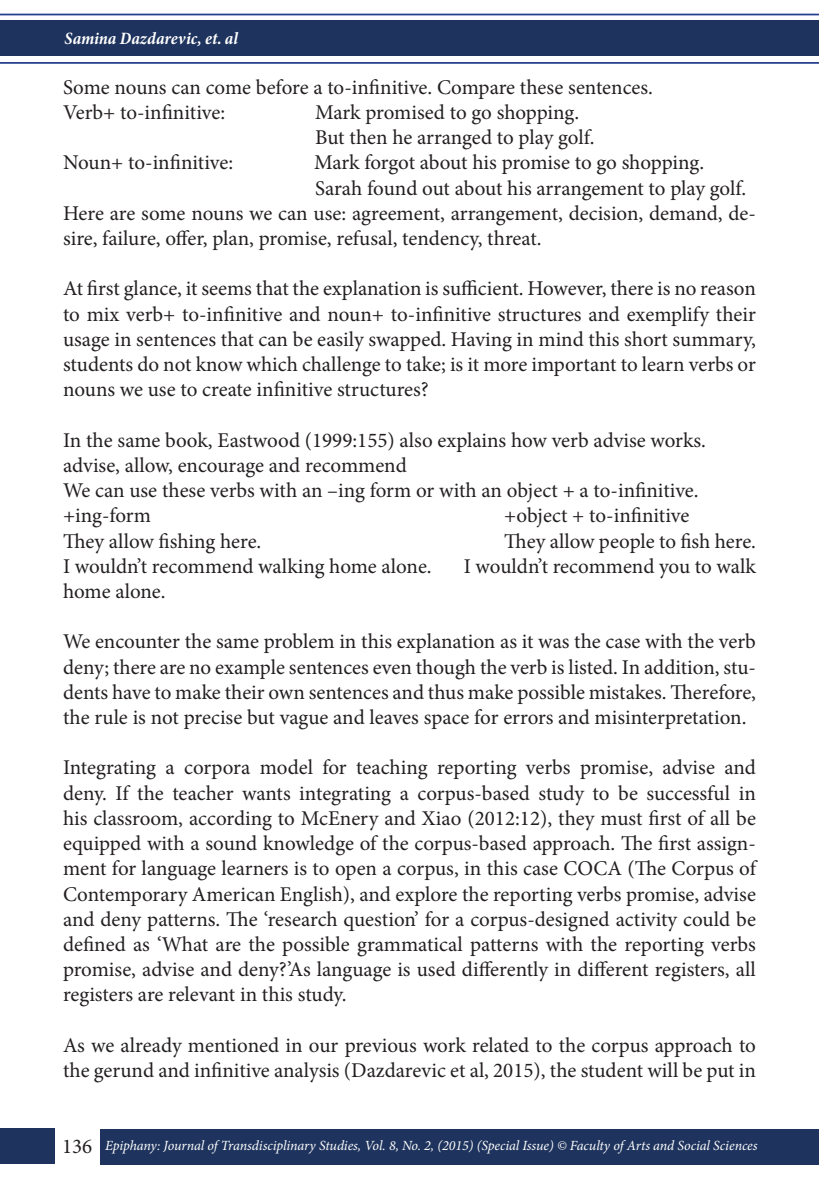
<style>
.page{position:relative;width:819px;height:1191px;background:#fff}
.page>*{position:absolute;margin:0;border:0;box-sizing:border-box;transform-origin:0 0}
.t1{font:21px/25.2px "Minion Pro";letter-spacing:-.005em;color:#231f20;text-align:justify}
.t2{font:italic 700 condensed 17.5px "Minion Pro";color:#fff}
.t3{font:italic 14px "Minion Pro";letter-spacing:-.01em;color:#fff}
</style>
<div class="page">
<div style="left:0;top:21px;width:819px;height:35px;background:#1e335d"></div>
<div style="left:100px;top:1128px;width:719px;height:36px;background:#1e335d"></div>
<div style="left:0;top:1128px;width:54px;height:35px;background:#1e335d"></div>
<hr style="left:0;top:14px;width:819px;height:1px;background:#253f8e">
<hr style="left:0;top:62px;width:819px;height:2px;background:#253f8e">
<p class="t2" style="left:64px;top:26px;width:175px">Samina Dazdarevic, et. al</p>
<p class="t1" style="left:63px;top:75px;width:591px">Some nouns can come before a to-infinitive. Compare these sentences.</p>
<p class="t1" style="left:63px;top:100px;width:163px">Verb+ to-infinitive:</p>
<p class="t1" style="left:315px;top:100px;width:265px">Mark promised to go shopping.</p>
<p class="t1" style="left:315px;top:125px;width:281px">But then he arranged to play golf.</p>
<p class="t1" style="left:63px;top:150px;width:172px">Noun+ to-infinitive:</p>
<p class="t1" style="left:314px;top:150px;width:391px">Mark forgot about his promise to go shopping.</p>
<p class="t1" style="left:315px;top:175px;width:432px">Sarah found out about his arrangement to play golf.</p>
<p class="t1" style="left:63px;top:201px;width:694px">Here are some nouns we can use: agreement, arrangement, decision, demand, de&shy;sire, failure, offer, plan, promise, refusal, tendency, threat.</p>
<p class="t1" style="left:63px;top:276px;width:694px">At first glance, it seems that the explanation is sufficient. However, there is no reason to mix verb+ to-infinitive and noun+ to-infinitive structures and exemplify their usage in sentences that can be easily swapped. Having in mind this short summary, students do not know which challenge to take; is it more important to learn verbs or nouns we use to create infinitive structures?</p>
<p class="t1" style="left:63px;top:427px;width:644px">In the same book, Eastwood (1999:155) also explains how verb advise works.</p>
<p class="t1" style="left:63px;top:453px;width:345px">advise, allow, encourage and recommend</p>
<p class="t1" style="left:63px;top:478px;width:637px">We can use these verbs with an –ing form or with an object + a to-infinitive.</p>
<p class="t1" style="left:63px;top:503px;width:90px">+ing-form</p>
<p class="t1" style="left:504px;top:503px;width:187px">+object + to-infinitive</p>
<p class="t1" style="left:63px;top:528px;width:200px">They allow fishing here.</p>
<p class="t1" style="left:504px;top:528px;width:253px">They allow people to fish here.</p>
<p class="t1" style="left:63px;top:553px;width:370px">I wouldn’t recommend walking home alone.</p>
<p class="t1" style="left:464px;top:553px;width:293px">I wouldn’t recommend you to walk</p>
<p class="t1" style="left:63px;top:579px;width:104px">home alone.</p>
<p class="t1" style="left:63px;top:629px;width:694px">We encounter the same problem in this explanation as it was the case with the verb deny; there are no example sentences even though the verb is listed. In addition, stu&shy;dents have to make their own sentences and thus make possible mistakes. Therefore, the rule is not precise but vague and leaves space for errors and misinterpretation.</p>
<p class="t1" style="left:63px;top:755px;width:694px">Integrating a corpora model for teaching reporting verbs promise, advise and deny. If the teacher wants integrating a corpus-based study to be successful in his classroom, according to McEnery and Xiao (2012:12), they must first of all be equipped with a sound knowledge of the corpus-based approach. The first assign&shy;ment for language learners is to open a corpus, in this case COCA (The Corpus of Contemporary American English), and explore the reporting verbs promise, advise and deny patterns. The ‘research question’ for a corpus-designed activity could be defined as ‘What are the possible grammatical patterns with the reporting verbs promise, advise and deny?’As language is used differently in different registers, all registers are relevant in this study.</p>
<p class="t1" style="left:63px;top:1032px;width:694px">As we already mentioned in our previous work related to the corpus approach to the gerund and infinitive analysis (Dazdarevic et al, 2015), the student will be put in</p>
<p class="t1" style="left:62px;top:1133px;width:32px">136</p>
<p class="t3" style="left:105px;top:1136px;width:653px">Epiphany: Journal of Transdisciplinary Studies, Vol. 8, No. 2, (2015) (Special Issue) © Faculty of Arts and Social Sciences</p>
</div>
